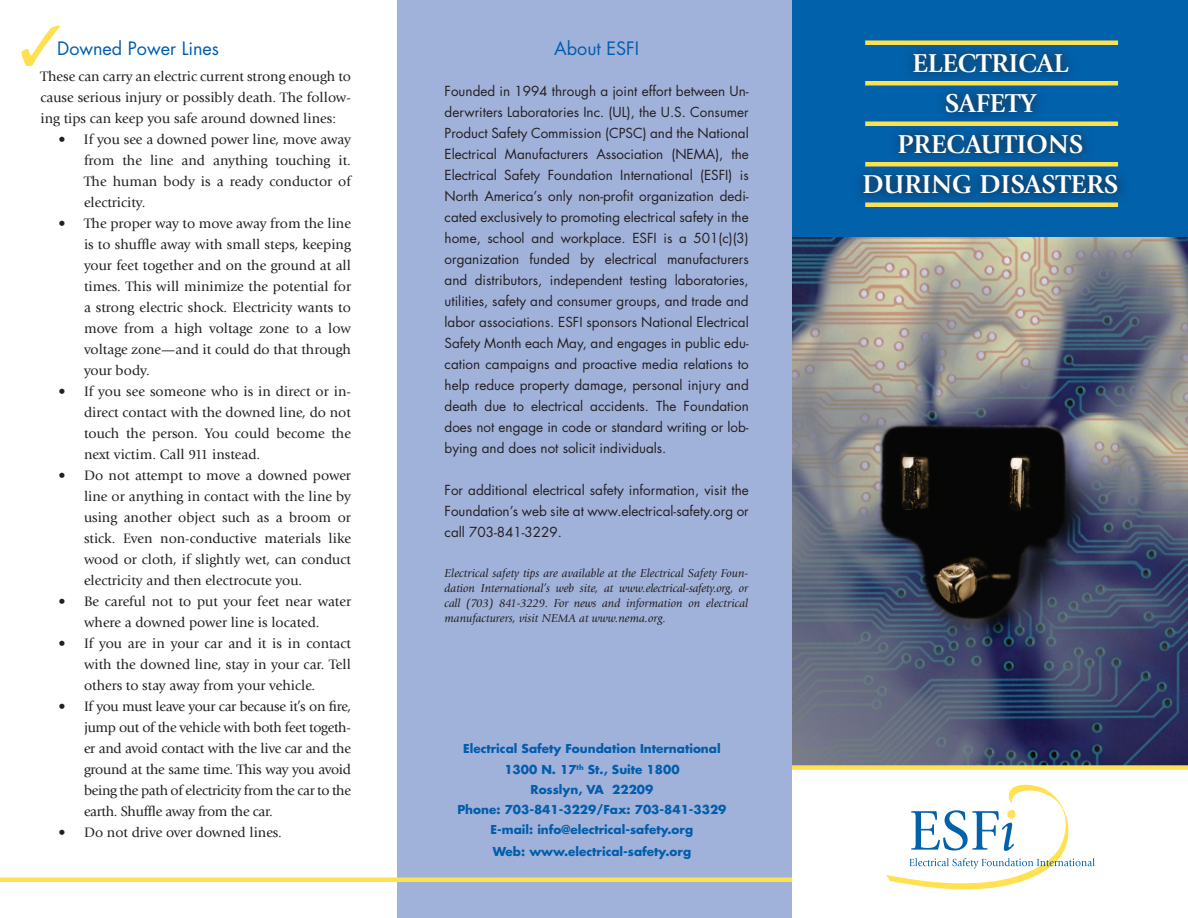
<style>
.page{position:relative;width:1188px;height:918px;background:#fff}
.page>*{position:absolute;margin:0;border:0;box-sizing:border-box;transform-origin:0 0}
.t1{font:700 27px/40.5px "Giovanni";color:#fff;text-align:center}
.t2{font:18px "Futura";color:#015dab}
.t3{font:14.25px/21px "Giovanni";color:#231f20;text-align:justify}
.t4{font:13.5px/21px "Futura";color:#231f20;text-align:justify}
.t5{font:italic 12px/15px "Giovanni";color:#231f20;text-align:justify}
.t6{font:700 12px/20.2px "Futura";color:#015dab;text-align:center}
</style>
<div class="page">
<div style="left:397px;top:0;width:395px;height:918px;background:#a1b2da"></div>
<div style="left:792px;top:0;width:396px;height:247px;background:#0161ab"></div>
<svg style="left:858px;top:48px;width:266px;height:152px"></svg>
<svg style="left:886px;top:784px;width:209px;height:106px"></svg>
<div style="left:865px;top:81px;width:253px;height:5px;background:#ffe04e"></div>
<hr style="left:865px;top:122px;width:253px;height:4px;background:#ffe04e">
<hr style="left:865px;top:162px;width:253px;height:4px;background:#ffe04e">
<div style="left:865px;top:40px;width:253px;height:5px;background:#ffe04e"></div>
<div style="left:865px;top:202px;width:253px;height:5px;background:#ffe04e"></div>
<hr style="left:0;top:878px;width:792px;height:4px;background:#ffe04e">
<img style="left:792px;top:237px;width:396px;height:528px">
<div style="left:792px;top:765px;width:396px;height:5px;background:#ffe04e"></div>
<p class="t2" style="left:57px;top:36px;width:164px">Downed Power Lines</p>
<p class="t3" style="left:40px;top:66px;width:312px">These can carry an electric current strong enough to cause serious injury or possibly death. The follow&shy;ing tips can keep you safe around downed lines:</p>
<p class="t3" style="left:84px;top:129px;width:268px;text-indent:-26px">• If you see a downed power line, move away from the line and anything touching it.<br>The human body is a ready conductor of electricity.</p>
<p class="t3" style="left:84px;top:213px;width:269px;text-indent:-25px">• The proper way to move away from the line is to shuffle away with small steps, keeping your feet together and on the ground at all times. This will minimize the potential for a strong electric shock. Electricity wants to move from a high voltage zone to a low voltage zone—and it could do that through your body.</p>
<p class="t3" style="left:84px;top:381px;width:269px;text-indent:-25px">• If you see someone who is in direct or in&shy;direct contact with the downed line, do not touch the person. You could become the next victim. Call 911 instead.</p>
<p class="t3" style="left:84px;top:465px;width:269px;text-indent:-25px">• Do not attempt to move a downed power line or anything in contact with the line by using another object such as a broom or stick. Even non-conductive materials like wood or cloth, if slightly wet, can conduct electricity and then electrocute you.</p>
<p class="t3" style="left:59px;top:591px;width:294px;text-align:center">• Be careful not to put your feet near water where a downed power line is located.</p>
<p class="t3" style="left:84px;top:633px;width:269px;text-indent:-25px">• If you are in your car and it is in contact with the downed line, stay in your car. Tell others to stay away from your vehicle.</p>
<p class="t3" style="left:84px;top:696px;width:269px;text-indent:-25px">• If you must leave your car because it’s on fire, jump out of the vehicle with both feet togeth&shy;er and avoid contact with the live car and the ground at the same time. This way you avoid being the path of electricity from the car to the earth. Shuffle away from the car.</p>
<p class="t3" style="left:59px;top:822px;width:225px">• Do not drive over downed lines.</p>
<p class="t2" style="left:554px;top:36px;width:86px">About ESFI</p>
<p class="t4" style="left:445px;top:80px;width:306px">Founded in 1994 through a joint effort between Un&shy;derwriters Laboratories Inc. (UL), the U.S. Consumer Product Safety Commission (CPSC) and the National Electrical Manufacturers Association (NEMA), the Electrical Safety Foundation International (ESFI) is North America’s only non-profit organization dedi&shy;cated exclusively to promoting electrical safety in the home, school and workplace. ESFI is a 501(c)(3) organization funded by electrical manufacturers and distributors, independent testing laboratories, utilities, safety and consumer groups, and trade and labor associations. ESFI sponsors National Electrical Safety Month each May, and engages in public edu&shy;cation campaigns and proactive media relations to help reduce property damage, personal injury and death due to electrical accidents. The Foundation does not engage in code or standard writing or lob&shy;bying and does not solicit individuals.</p>
<p class="t4" style="left:445px;top:479px;width:306px">For additional electrical safety information, visit the Foundation’s web site at www.electrical-safety.org or call 703-841-3229.</p>
<p class="t5" style="left:445px;top:566px;width:305px">Electrical safety tips are available at the Electrical Safety Foun&shy;dation International’s web site, at www.electrical-safety.org, or call (703) 841-3229. For news and information on electrical manufacturers, visit NEMA at www.nema.org.</p>
<p class="t6" style="left:457px;top:738px;width:271px">Electrical Safety Foundation International 1300 N. 17<sup>th</sup> St., Suite 1800<br>Rosslyn, VA 22209<br>Phone: 703-841-3229/Fax: 703-841-3329<br>E-mail: info@electrical-safety.org</p>
<p class="t6" style="left:493px;top:841px;width:200px">Web: www.electrical-safety.org</p>
<h1 class="t1" style="left:862px;top:43px;width:255px">ELECTRICAL<br>SAFETY<br>PRECAUTIONS<br>DURING DISASTERS</h1>
</div>
